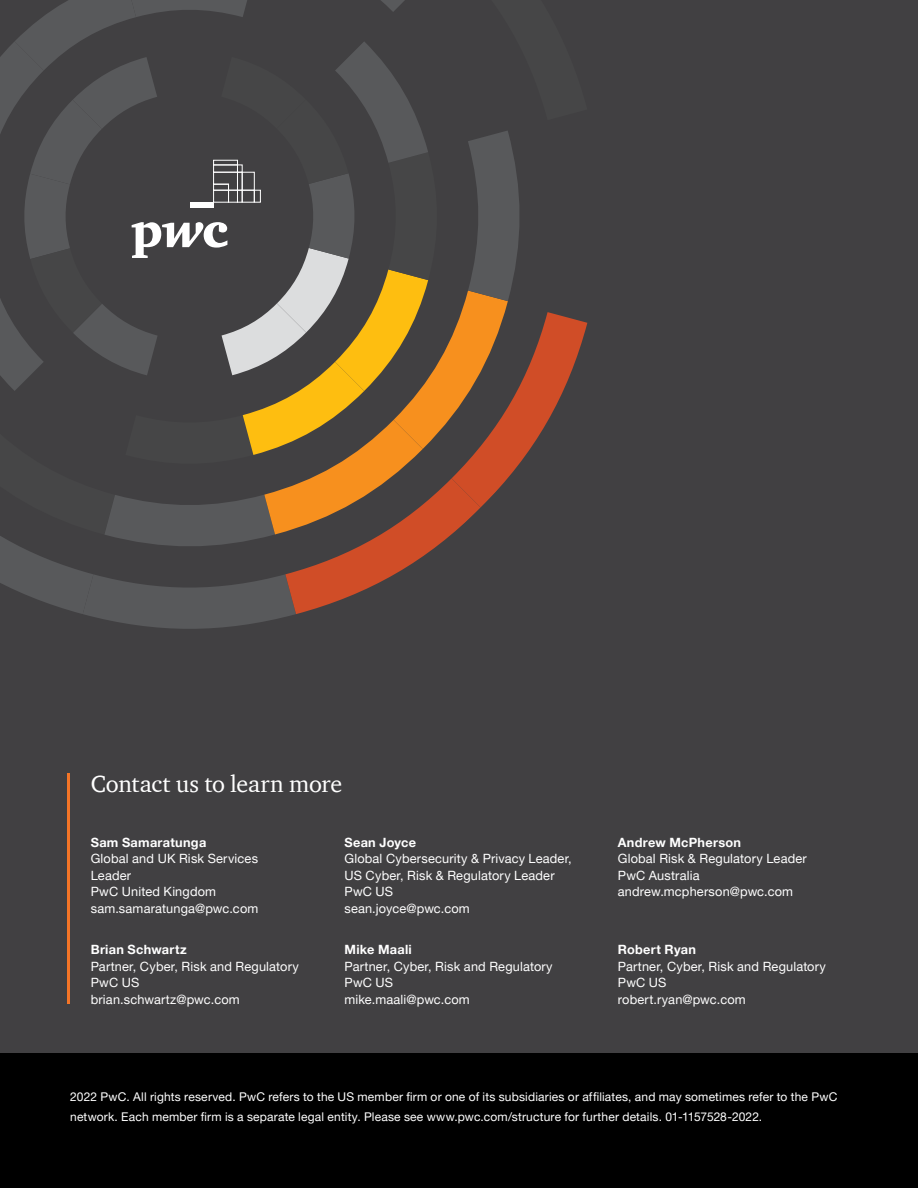
<style>
.page{position:relative;width:918px;height:1188px;background:#414042}
.page>*{position:absolute;margin:0;border:0;box-sizing:border-box;transform-origin:0 0}
.t1{font:24px "ITC Charter Com";letter-spacing:-.005em;color:#fff}
.t2{font:12.75px/16.5px "Helvetica Neue LT Pro";letter-spacing:.015em;color:#fff}
.t3{font:700 12.75px "Helvetica Neue LT Pro";letter-spacing:.02em;color:#fff}
.t4{font:12px/19.5px "Helvetica Neue LT Pro";letter-spacing:.015em;color:#fff}
</style>
<div class="page">
<div style="left:0;top:1053px;width:918px;height:135px;background:#000"></div>
<svg style="left:0;top:0;width:587px;height:629px"></svg>
<div style="left:228px;top:190px;width:10px;height:13px;border:1px solid #fff"></div>
<div style="left:213px;top:184px;width:16px;height:7px;border:1px solid #fff"></div>
<div style="left:213px;top:190px;width:16px;height:13px;border:1px solid #fff"></div>
<div style="left:190px;top:202px;width:24px;height:6px;background:#fff"></div>
<hr style="left:68px;top:774px;width:2px;height:230px;background:#f47527">
<h1 class="t1" style="left:91px;top:769px;width:253px">Contact us to learn more</h1>
<p class="t3" style="left:91px;top:835px;width:117px">Sam Samaratunga</p>
<p class="t2" style="left:91px;top:850px;width:169px">Global and UK Risk Services<br>Leader<br>PwC United Kingdom sam.samaratunga@pwc.com</p>
<p class="t3" style="left:91px;top:942px;width:97px">Brian Schwartz</p>
<p class="t2" style="left:91px;top:958px;width:210px">Partner, Cyber, Risk and Regulatory<br>PwC US<br>brian.schwartz@pwc.com</p>
<p class="t3" style="left:345px;top:835px;width:73px">Sean Joyce</p>
<p class="t2" style="left:345px;top:850px;width:229px">Global Cybersecurity &amp; Privacy Leader,<br>US Cyber, Risk &amp; Regulatory Leader<br>PwC US<br>sean.joyce@pwc.com</p>
<p class="t3" style="left:345px;top:942px;width:69px">Mike Maali</p>
<p class="t2" style="left:345px;top:958px;width:210px">Partner, Cyber, Risk and Regulatory<br>PwC US<br>mike.maali@pwc.com</p>
<p class="t3" style="left:618px;top:835px;width:125px">Andrew McPherson</p>
<p class="t2" style="left:618px;top:850px;width:190px">Global Risk &amp; Regulatory Leader<br>PwC Australia andrew.mcpherson@pwc.com</p>
<p class="t3" style="left:618px;top:942px;width:80px">Robert Ryan</p>
<p class="t2" style="left:618px;top:958px;width:210px">Partner, Cyber, Risk and Regulatory<br>PwC US<br>robert.ryan@pwc.com</p>
<p class="t4" style="left:70px;top:1087px;width:769px">2022 PwC. All rights reserved. PwC refers to the US member firm or one of its subsidiaries or affiliates, and may sometimes refer to the PwC network. Each member firm is a separate legal entity. Please see www.pwc.com/structure for further details. 01-1157528-2022.</p>
</div>
